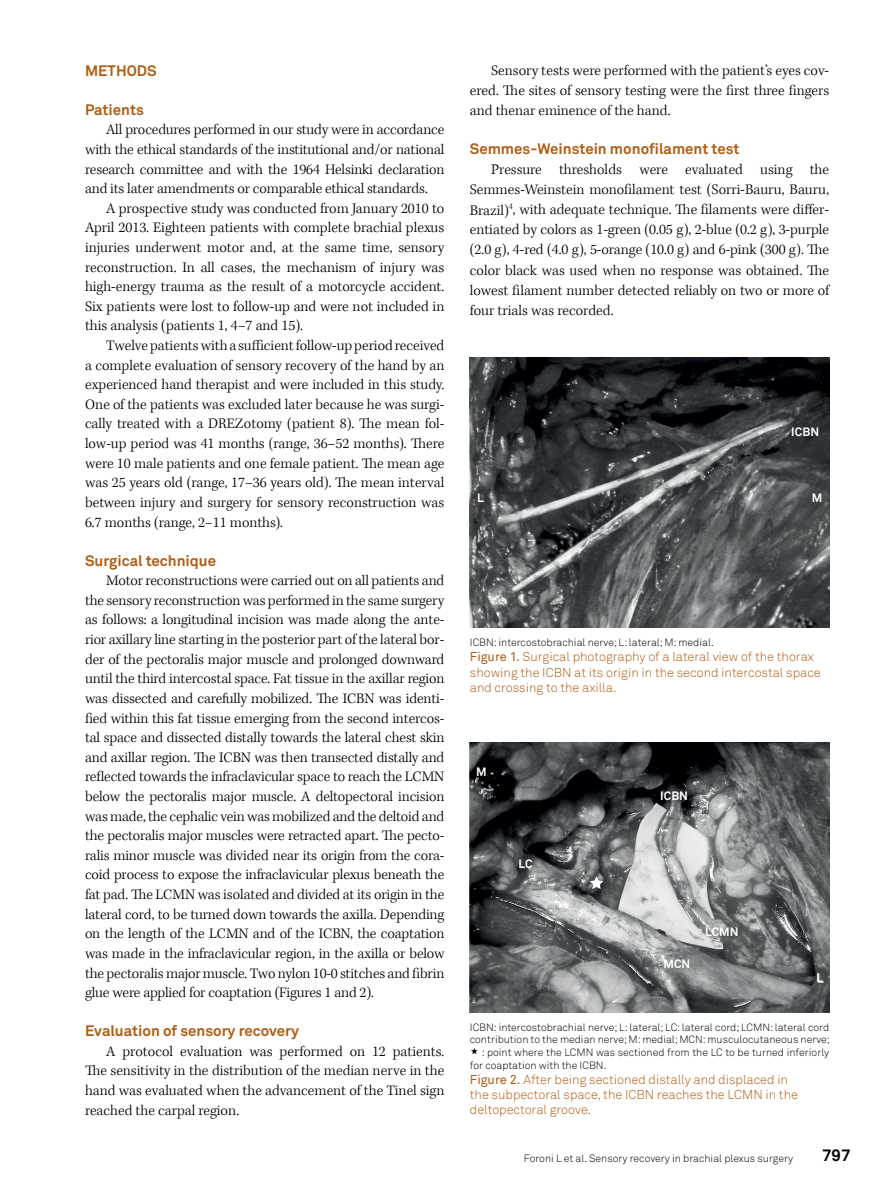
<style>
.page{position:relative;width:893px;height:1191px;background:#fff}
.page>*{position:absolute;margin:0;border:0;box-sizing:border-box;transform-origin:0 0}
.t1{font:700 16.5px "Akkurat Pro";color:#000}
.t2{font:300 15px/19.6px "Kepler Std";color:#000;text-align:justify}
.t3{font:700 15px "Akkurat Pro";color:#b15c12}
.t4{font:12.75px/15.3px "Akkurat Light Pro";color:#b15c12}
.t5{font:700 12px "Akkurat Pro";color:#fff}
.t6{font:10.5px/12.6px "Akkurat Light Pro";color:#000;text-align:justify}
.s1{font-family:"Akkurat Pro"}
.s2{font-family:"DejaVu Sans";font-weight:700;font-size:15px}
</style>
<div class="page">
<img style="left:470px;top:358px;width:359px;height:269px">
<img style="left:470px;top:742px;width:359px;height:270px">
<svg style="left:590px;top:876px;width:13px;height:13px"></svg>
<p class="t3" style="left:85px;top:61px;width:73px">METHODS</p>
<p class="t3" style="left:85px;top:100px;width:60px">Patients</p>
<p class="t2" style="left:85px;top:120px;width:361px;text-indent:21px">All procedures performed in our study were in accordance with the ethical standards of the institutional and/or national research committee and with the 1964 Helsinki declaration and its later amendments or comparable ethical standards.</p>
<p class="t2" style="left:85px;top:199px;width:361px;text-indent:21px">A prospective study was conducted from January 2010 to April 2013. Eighteen patients with complete brachial plexus injuries underwent motor and, at the same time, sensory reconstruction. In all cases, the mechanism of injury was high-energy trauma as the result of a motorcycle accident.<br>Six patients were lost to follow-up and were not included in this analysis (patients 1, 4–7 and 15).</p>
<p class="t2" style="left:85px;top:336px;width:361px;text-indent:21px">Twelve patients with a sufficient follow-up period received a complete evaluation of sensory recovery of the hand by an experienced hand therapist and were included in this study.<br>One of the patients was excluded later because he was surgi&shy;cally treated with a DREZotomy (patient 8). The mean fol&shy;low-up period was 41 months (range, 36–52 months). There were 10 male patients and one female patient. The mean age was 25 years old (range, 17–36 years old). The mean interval between injury and surgery for sensory reconstruction was 6.7 months (range, 2–11 months).</p>
<p class="t3" style="left:85px;top:551px;width:133px">Surgical technique</p>
<p class="t2" style="left:85px;top:571px;width:361px;text-indent:21px">Motor reconstructions were carried out on all patients and the sensory reconstruction was performed in the same surgery as follows: a longitudinal incision was made along the ante&shy;rior axillary line starting in the posterior part of the lateral bor&shy;der of the pectoralis major muscle and prolonged downward until the third intercostal space. Fat tissue in the axillar region was dissected and carefully mobilized. The ICBN was identi&shy;fied within this fat tissue emerging from the second intercos&shy;tal space and dissected distally towards the lateral chest skin and axillar region. The ICBN was then transected distally and reflected towards the infraclavicular space to reach the LCMN below the pectoralis major muscle. A deltopectoral incision was made, the cephalic vein was mobilized and the deltoid and the pectoralis major muscles were retracted apart. The pecto&shy;ralis minor muscle was divided near its origin from the cora&shy;coid process to expose the infraclavicular plexus beneath the fat pad. The LCMN was isolated and divided at its origin in the lateral cord, to be turned down towards the axilla. Depending on the length of the LCMN and of the ICBN, the coaptation was made in the infraclavicular region, in the axilla or below the pectoralis major muscle. Two nylon 10-0 stitches and fibrin glue were applied for coaptation (Figures 1 and 2).</p>
<p class="t3" style="left:85px;top:1021px;width:216px">Evaluation of sensory recovery</p>
<p class="t2" style="left:85px;top:1042px;width:361px;text-indent:21px">A protocol evaluation was performed on 12 patients.<br>The sensitivity in the distribution of the median nerve in the hand was evaluated when the advancement of the Tinel sign reached the carpal region.</p>
<p class="t2" style="left:470px;top:60px;width:361px;line-height:20.1px;text-indent:21px">Sensory tests were performed with the patient’s eyes cov&shy;ered. The sites of sensory testing were the first three fingers and thenar eminence of the hand.</p>
<p class="t3" style="left:470px;top:140px;width:271px">Semmes-Weinstein monofilament test</p>
<p class="t2" style="left:470px;top:160px;width:361px;line-height:20.1px;text-indent:21px">Pressure thresholds were evaluated using the Semmes-Weinstein monofilament test (Sorri-Bauru, Bauru, Brazil)<sup>4</sup>, with adequate technique. The filaments were differ&shy;entiated by colors as 1-green (0.05 g), 2-blue (0.2 g), 3-purple (2.0 g), 4-red (4.0 g), 5-orange (10.0 g) and 6-pink (300 g). The color black was used when no response was obtained. The lowest filament number detected reliably on two or more of four trials was recorded.</p>
<p class="t5" style="left:791px;top:424px;width:29px">ICBN</p>
<p class="t5" style="left:477px;top:490px;width:8px">L</p>
<p class="t5" style="left:812px;top:490px;width:12px">M</p>
<p class="t6" style="left:470px;top:636px;width:245px">ICBN: intercostobrachial nerve; L: lateral; M: medial.</p>
<p class="t4" style="left:470px;top:649px;width:352px"><span class="s1">Figure 1.</span> Surgical photography of a lateral view of the thorax showing the ICBN at its origin in the second intercostal space and crossing to the axilla.</p>
<p class="t5" style="left:476px;top:764px;width:12px">M</p>
<p class="t5" style="left:519px;top:856px;width:16px">LC</p>
<p class="t5" style="left:660px;top:788px;width:29px">ICBN</p>
<p class="t5" style="left:663px;top:956px;width:28px">MCN</p>
<p class="t5" style="left:705px;top:924px;width:35px">LCMN</p>
<p class="t5" style="left:816px;top:970px;width:8px">L</p>
<p class="t6" style="left:470px;top:1021px;width:362px">ICBN: intercostobrachial nerve; L: lateral; LC: lateral cord; LCMN: lateral cord contribution to the median nerve; M: medial; MCN: musculocutaneous nerve; <span class="s2">⋆</span> : point where the LCMN was sectioned from the LC to be turned inferiorly for coaptation with the ICBN.</p>
<p class="t4" style="left:470px;top:1072px;width:330px"><span class="s1">Figure 2.</span> After being sectioned distally and displaced in the subpectoral space, the ICBN reaches the LCMN in the deltopectoral groove.</p>
<p class="t6" style="left:524px;top:1151px;width:271px">Foroni L et al. Sensory recovery in brachial plexus surgery</p>
<p class="t1" style="left:822px;top:1145px;width:30px">797</p>
</div>
